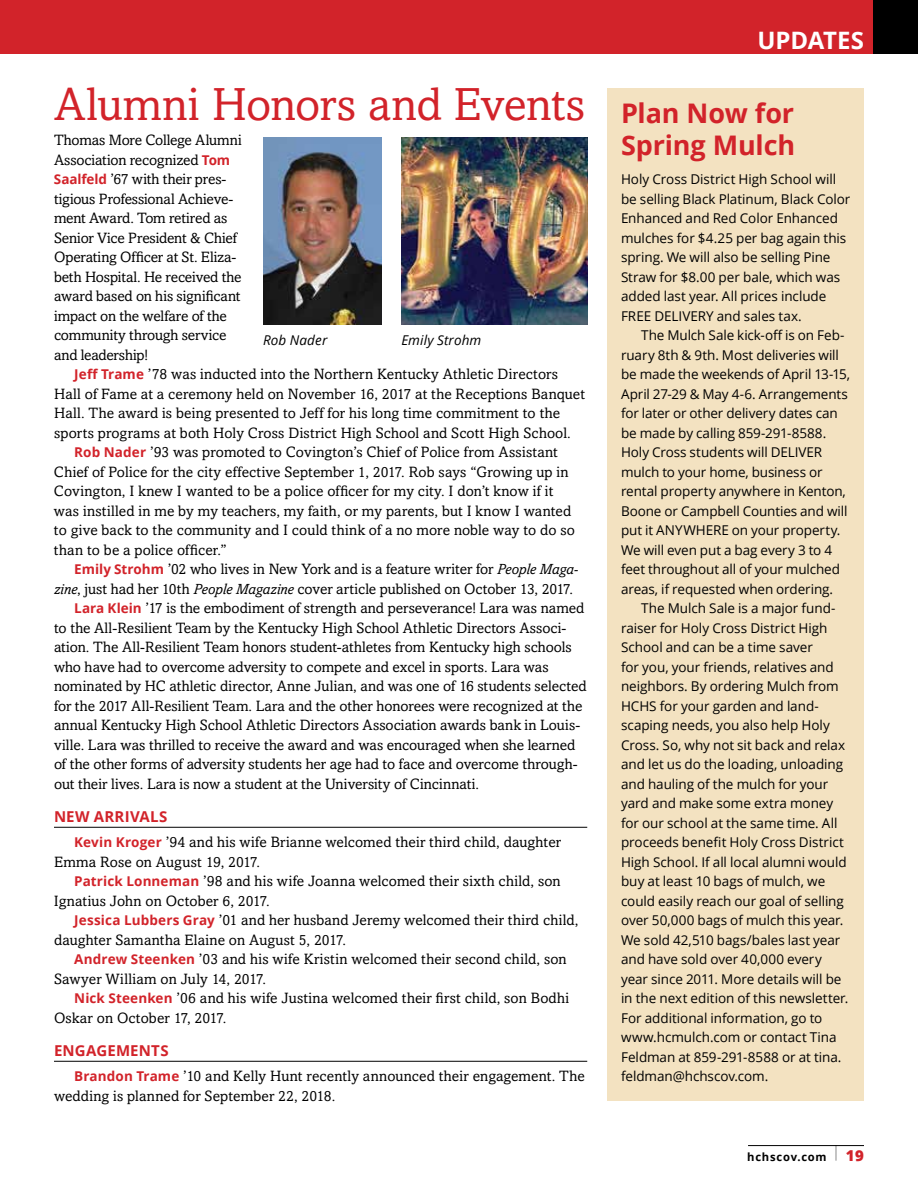
<style>
.page{position:relative;width:918px;height:1188px;background:#fff}
.page>*{position:absolute;margin:0;border:0;box-sizing:border-box;transform-origin:0 0}
.t1{font:46.5px "Amasis MT Std";letter-spacing:-.01em;color:#d2232a}
.t2{font:700 27px/31.5px "Open Sans";letter-spacing:-.005em;color:#d2232a}
.t3{font:700 24px "Open Sans";letter-spacing:-.005em;color:#fff}
.t4{font:15px/19.5px "Amasis MT Std";letter-spacing:.005em;color:#000}
.t5{font:700 15px "Open Sans";letter-spacing:.015em;color:#d2232a}
.t6{font:13.5px/19.5px "Open Sans";letter-spacing:-.005em;color:#000}
.t7{font:italic 13.5px "Open Sans";letter-spacing:.01em;color:#000}
.t8{font:700 11.25px "Open Sans";letter-spacing:.065em;color:#000}
.s1{font-family:"Open Sans";font-weight:700;font-size:13.5px;color:#d2232a}
.s2{font-style:italic}
.s3{font-weight:800;font-size:15px;color:#d2232a}
</style>
<div class="page">
<hr style="left:748px;top:1145px;width:116px;height:1px;background:#000">
<div style="left:608px;top:89px;width:256px;height:1012px;background:#f3e2c1"></div>
<div style="left:0;top:0;width:918px;height:53px;background:#d2232a"></div>
<div style="left:873px;top:0;width:45px;height:53px;background:#000"></div>
<hr style="left:54px;top:827px;width:533px;height:1px;background:#000">
<hr style="left:54px;top:1061px;width:533px;height:1px;background:#000">
<img style="left:263px;top:137px;width:118px;height:187px">
<img style="left:401px;top:137px;width:186px;height:187px">
<h1 class="t1" style="left:54px;top:77px;width:533px">Alumni Honors and Events</h1>
<p class="t4" style="left:54px;top:131px;width:189px">Thomas More College Alumni<br>Association recognized <span class="s1">Tom<br>Saalfeld</span> ’67 with their pres&shy;tigious Professional Achieve&shy;ment Award. Tom retired as<br>Senior Vice President &amp; Chief<br>Operating Officer at St. Eliza&shy;beth Hospital. He received the award based on his significant impact on the welfare of the community through service and leadership!</p>
<p class="t4" style="left:74px;top:365px;width:485px"><span class="s1">Jeff Trame</span> ’78 was inducted into the Northern Kentucky Athletic Directors</p>
<p class="t4" style="left:54px;top:384px;width:533px">Hall of Fame at a ceremony held on November 16, 2017 at the Receptions Banquet</p>
<p class="t4" style="left:54px;top:404px;width:508px">Hall. The award is being presented to Jeff for his long time commitment to the</p>
<p class="t4" style="left:54px;top:423px;width:518px">sports programs at both Holy Cross District High School and Scott High School.</p>
<p class="t4" style="left:74px;top:443px;width:485px"><span class="s1">Rob Nader</span> ’93 was promoted to Covington’s Chief of Police from Assistant</p>
<p class="t4" style="left:54px;top:462px;width:516px">Chief of Police for the city effective September 1, 2017. Rob says “Growing up in</p>
<p class="t4" style="left:54px;top:482px;width:501px">Covington, I knew I wanted to be a police officer for my city. I don’t know if it</p>
<p class="t4" style="left:54px;top:501px;width:519px">was instilled in me by my teachers, my faith, or my parents, but I know I wanted</p>
<p class="t4" style="left:54px;top:521px;width:522px">to give back to the community and I could think of a no more noble way to do so</p>
<p class="t4" style="left:54px;top:540px;width:174px">than to be a police officer.”</p>
<p class="t4" style="left:74px;top:560px;width:505px"><span class="s1">Emily Strohm</span> ’02 who lives in New York and is a feature writer for <span class="s2">People Maga-</span></p>
<p class="t4" style="left:54px;top:579px;width:521px"><span class="s2">zine</span>, just had her 10th <span class="s2">People Magazine</span> cover article published on October 13, 2017.</p>
<p class="t4" style="left:74px;top:599px;width:512px"><span class="s1">Lara Klein</span> ’17 is the embodiment of strength and perseverance! Lara was named</p>
<p class="t4" style="left:54px;top:618px;width:514px">to the All-Resilient Team by the Kentucky High School Athletic Directors Associ-</p>
<p class="t4" style="left:54px;top:638px;width:519px">ation. The All-Resilient Team honors student-athletes from Kentucky high schools</p>
<p class="t4" style="left:54px;top:657px;width:496px">who have had to overcome adversity to compete and excel in sports. Lara was</p>
<p class="t4" style="left:54px;top:677px;width:534px">nominated by HC athletic director, Anne Julian, and was one of 16 students selected</p>
<p class="t4" style="left:54px;top:696px;width:530px">for the 2017 All-Resilient Team. Lara and the other honorees were recognized at the</p>
<p class="t4" style="left:54px;top:716px;width:528px">annual Kentucky High School Athletic Directors Association awards bank in Louis-</p>
<p class="t4" style="left:54px;top:735px;width:523px">ville. Lara was thrilled to receive the award and was encouraged when she learned</p>
<p class="t4" style="left:54px;top:755px;width:525px">of the other forms of adversity students her age had to face and overcome through-</p>
<p class="t4" style="left:54px;top:774px;width:427px">out their lives. Lara is now a student at the University of Cincinnati.</p>
<p class="t5" style="left:54px;top:806px;width:115px">NEW ARRIVALS</p>
<p class="t4" style="left:54px;top:833px;width:509px;text-indent:20px"><span class="s1">Kevin Kroger</span> ’94 and his wife Brianne welcomed their third child, daughter<br>Emma Rose on August 19, 2017.</p>
<p class="t4" style="left:54px;top:872px;width:508px;text-indent:20px"><span class="s1">Patrick Lonneman</span> ’98 and his wife Joanna welcomed their sixth child, son<br>Ignatius John on October 6, 2017.</p>
<p class="t4" style="left:54px;top:911px;width:526px;text-indent:20px"><span class="s1">Jessica Lubbers Gray</span> ’01 and her husband Jeremy welcomed their third child, daughter Samantha Elaine on August 5, 2017.</p>
<p class="t4" style="left:54px;top:950px;width:514px;text-indent:20px"><span class="s1">Andrew Steenken</span> ’03 and his wife Kristin welcomed their second child, son<br>Sawyer William on July 14, 2017.</p>
<p class="t4" style="left:54px;top:989px;width:517px;text-indent:20px"><span class="s1">Nick Steenken</span> ’06 and his wife Justina welcomed their first child, son Bodhi<br>Oskar on October 17, 2017.</p>
<p class="t5" style="left:54px;top:1040px;width:116px">ENGAGEMENTS</p>
<p class="t4" style="left:54px;top:1067px;width:532px;text-indent:20px"><span class="s1">Brandon Trame</span> ’10 and Kelly Hunt recently announced their engagement. The wedding is planned for September 22, 2018.</p>
<p class="t7" style="left:263px;top:331px;width:66px">Rob Nader</p>
<p class="t7" style="left:401px;top:331px;width:81px">Emily Strohm</p>
<h3 class="t3" style="left:758px;top:23px;width:108px">UPDATES</h3>
<h2 class="t2" style="left:621px;top:97px;width:176px">Plan Now for<br>Spring Mulch</h2>
<p class="t6" style="left:621px;top:169px;width:231px">Holy Cross District High School will be selling Black Platinum, Black Color Enhanced and Red Color Enhanced mulches for $4.25 per bag again this spring. We will also be selling Pine Straw for $8.00 per bale, which was added last year. All prices include FREE DELIVERY and sales tax.</p>
<p class="t6" style="left:621px;top:325px;width:231px;text-indent:20px">The Mulch Sale kick-off is on Feb&shy;ruary 8th &amp; 9th. Most deliveries will be made the weekends of April 13-15, April 27-29 &amp; May 4-6. Arrangements for later or other delivery dates can be made by calling 859-291-8588.<br>Holy Cross students will DELIVER mulch to your home, business or rental property anywhere in Kenton, Boone or Campbell Counties and will put it ANYWHERE on your property.<br>We will even put a bag every 3 to 4 feet throughout all of your mulched areas, if requested when ordering.</p>
<p class="t6" style="left:621px;top:598px;width:229px;text-indent:20px">The Mulch Sale is a major fund&shy;raiser for Holy Cross District High School and can be a time saver<br>for you, your friends, relatives and neighbors. By ordering Mulch from HCHS for your garden and land&shy;scaping needs, you also help Holy Cross. So, why not sit back and relax and let us do the loading, unloading and hauling of the mulch for your yard and make some extra money for our school at the same time. All proceeds benefit Holy Cross District High School. If all local alumni would buy at least 10 bags of mulch, we could easily reach our goal of selling over 50,000 bags of mulch this year.<br>We sold 42,510 bags/bales last year and have sold over 40,000 every year since 2011. More details will be in the next edition of this newsletter.<br>For additional information, go to www.hcmulch.com or contact Tina Feldman at 859-291-8588 or at tina. feldman@hchscov.com.</p>
<p class="t8" style="left:747px;top:1149px;width:118px">hchscov.com <sup>|</sup> <span class="s3">19</span></p>
</div>
